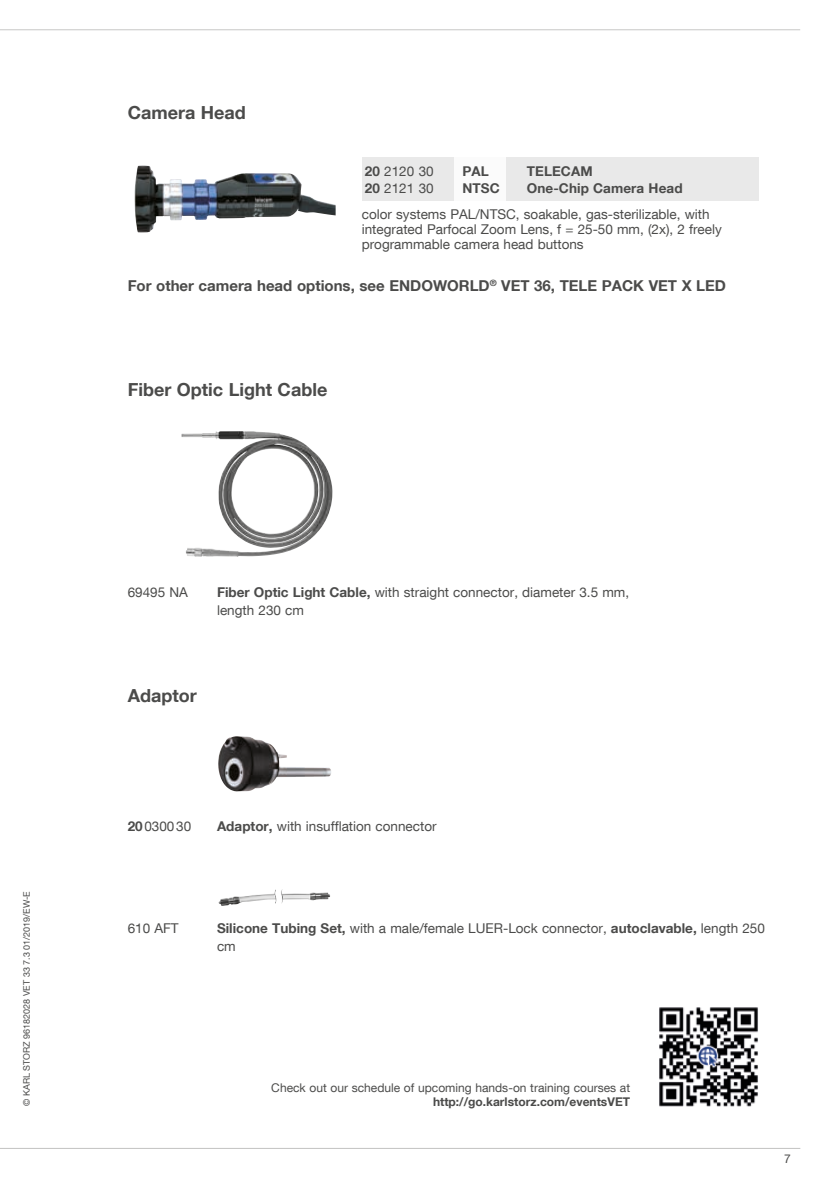
<style>
.page{position:relative;width:830px;height:1191px;background:#fff}
.page>*{position:absolute;margin:0;border:0;box-sizing:border-box;transform-origin:0 0}
.t1{font:700 18px "KS Helvetica Neue";color:#4b4b4a}
.t2{font:700 15px "KS Helvetica Neue";color:#4b4b4a}
.t3{font:13.5px/18px "KS Helvetica Neue";color:#4b4b4a}
.t4{font:700 13.5px "KS Helvetica Neue";letter-spacing:.005em;color:#4b4b4a}
.t5{font:12px "KS Helvetica Neue";color:#4b4b4a}
.t6{font:700 12px "KS Helvetica Neue";color:#4b4b4a}
.t7{font:9px "KS Helvetica Neue";color:#4b4b4a}
.s1{font-weight:700}
</style>
<div class="page">
<hr style="left:0;top:29px;width:799px;height:1px;background:#c7c7c6">
<hr style="left:0;top:1148px;width:799px;height:1px;background:#c7c7c6">
<img style="left:181px;top:431px;width:151px;height:126px">
<img style="left:134px;top:166px;width:201px;height:66px">
<div style="left:361px;top:157px;width:397px;height:44px;background:#e9e9e9"></div>
<div style="left:454px;top:157px;width:51px;height:44px;background:#fff"></div>
<img style="left:218px;top:736px;width:91px;height:55px">
<img style="left:218px;top:889px;width:112px;height:17px">
<img style="left:659px;top:1007px;width:99px;height:100px">
<p class="t7" style="left:21px;top:1106px;width:216px;rotate:-90deg">© KARL STORZ 96182028 VET 33 7.3 01/2019/EW-E</p>
<h1 class="t1" style="left:128px;top:101px;width:120px">Camera Head</h1>
<p class="t3" style="left:364px;top:162px;width:70px"><span class="s1">20</span> 2120 30</p>
<p class="t4" style="left:462px;top:163px;width:28px">PAL</p>
<p class="t4" style="left:526px;top:163px;width:67px">TELECAM</p>
<p class="t3" style="left:364px;top:178px;width:70px"><span class="s1">20</span> 2121 30</p>
<p class="t4" style="left:462px;top:179px;width:39px">NTSC</p>
<p class="t4" style="left:526px;top:179px;width:157px">One-Chip Camera Head</p>
<p class="t3" style="left:361px;top:206px;width:361px;line-height:14.9px">color systems PAL/NTSC, soakable, gas-sterilizable, with integrated Parfocal Zoom Lens, f = 25-50 mm, (2x), 2 freely programmable camera head buttons</p>
<p class="t2" style="left:128px;top:277px;width:599px">For other camera head options, see ENDOWORLD<sup>®</sup> VET 36, TELE PACK VET X LED</p>
<h1 class="t1" style="left:128px;top:378px;width:201px">Fiber Optic Light Cable</h1>
<p class="t3" style="left:128px;top:582px;width:62px">69495 NA</p>
<p class="t3" style="left:217px;top:582px;width:413px"><span class="s1">Fiber Optic Light Cable,</span> with straight connector, diameter 3.5 mm, length 230 cm</p>
<h1 class="t1" style="left:128px;top:684px;width:70px">Adaptor</h1>
<p class="t3" style="left:128px;top:816px;width:65px"><span class="s1">20</span>030030</p>
<p class="t3" style="left:217px;top:816px;width:221px"><span class="s1">Adaptor,</span> with insufflation connector</p>
<p class="t3" style="left:128px;top:918px;width:52px">610 AFT</p>
<p class="t3" style="left:217px;top:918px;width:549px"><span class="s1">Silicone Tubing Set,</span> with a male/female LUER-Lock connector, <span class="s1">autoclavable,</span> length 250 cm</p>
<p class="t5" style="left:271px;top:1080px;width:360px">Check out our schedule of upcoming hands-on training courses at</p>
<p class="t6" style="left:433px;top:1094px;width:198px">http://go.karlstorz.com/eventsVET</p>
<p class="t5" style="left:783px;top:1151px;width:8px">7</p>
</div>
